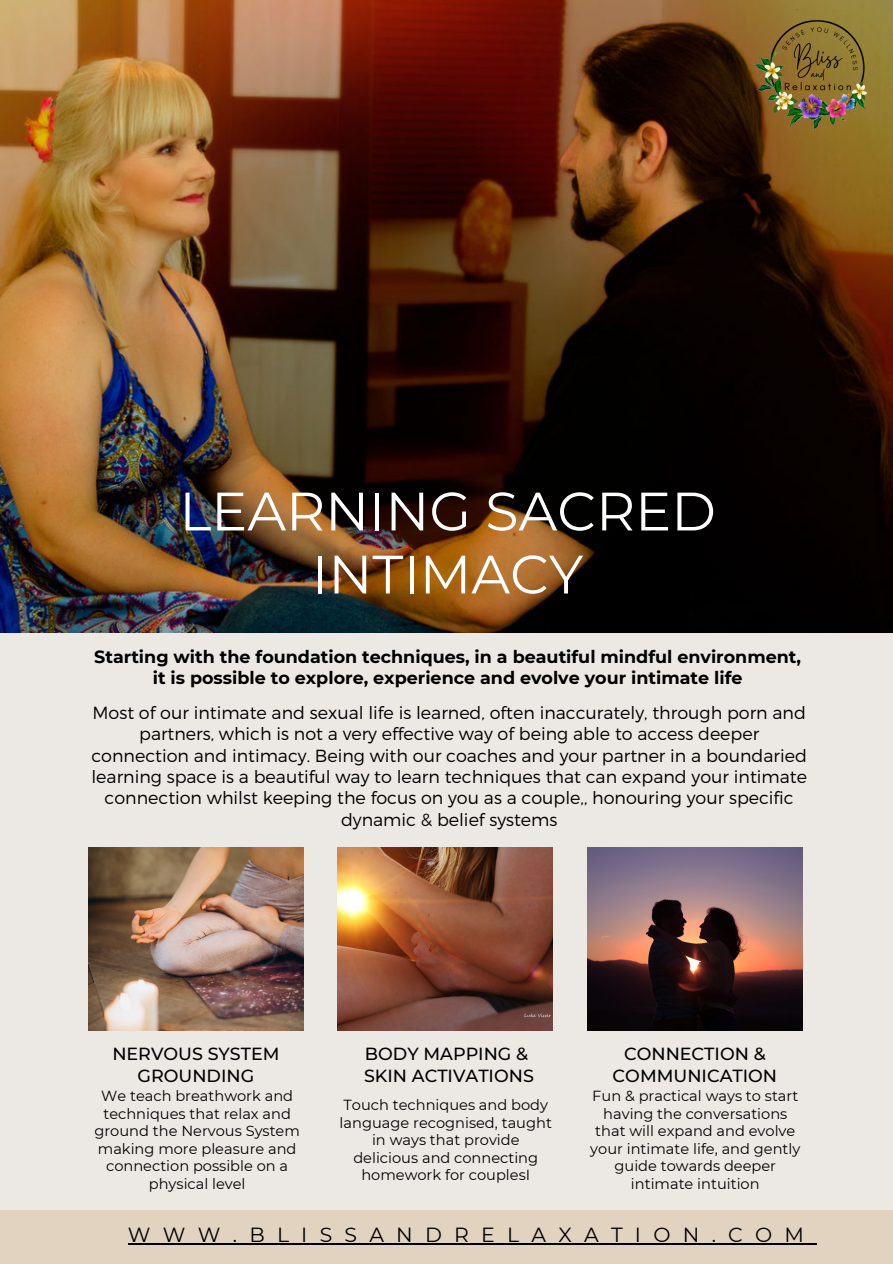
<style>
.page{position:relative;width:893px;height:1264px;background:#fff}
.page>*{position:absolute;margin:0;border:0;box-sizing:border-box;transform-origin:0 0}
.t1{font:54px/63px "Montserrat";color:#fff;text-align:center}
.t2{font:20.4px "Montserrat";letter-spacing:.6em;color:#000}
.t3{font:300 17.55px/21.3px "Montserrat";color:#000;text-align:center}
.t4{font:700 17.55px/21.3px "Montserrat";color:#000;text-align:center}
.t5{font:500 17.55px/21.9px "Montserrat";color:#000;text-align:center}
.t6{font:14.55px/17.5px "Montserrat";color:#000;text-align:center}
</style>
<div class="page">
<div style="left:0;top:0;width:892px;height:1263px;background:#ece9e4"></div>
<img style="left:0;top:0;width:892px;height:632px">
<img style="left:88px;top:847px;width:215px;height:182px">
<img style="left:338px;top:847px;width:215px;height:182px">
<img style="left:587px;top:847px;width:215px;height:182px">
<div style="left:0;top:1209px;width:892px;height:54px;background:#e2d3c0"></div>
<img style="left:753px;top:9px;width:125px;height:125px">
<hr style="left:128px;top:1242px;width:688px;height:2px;background:#000">
<p class="t1" style="left:179px;top:479px;width:538px">LEARNING SACRED<br>INTIMACY</p>
<p class="t4" style="left:94px;top:646px;width:708px">Starting with the foundation techniques, in a beautiful mindful environment, it is possible to explore, experience and evolve your intimate life</p>
<p class="t3" style="left:91px;top:701px;width:717px">Most of our intimate and sexual life is learned, often inaccurately, through porn and partners, which is not a very effective way of being able to access deeper connection and intimacy. Being with our coaches and your partner in a boundaried learning space is a beautiful way to learn techniques that can expand your intimate connection whilst keeping the focus on you as a couple,, honouring your specific dynamic &amp; belief systems</p>
<p class="t5" style="left:112px;top:1042px;width:169px">NERVOUS SYSTEM<br>GROUNDING</p>
<p class="t5" style="left:365px;top:1042px;width:165px">BODY MAPPING &amp;</p>
<p class="t5" style="left:364px;top:1064px;width:171px">SKIN ACTIVATIONS</p>
<p class="t5" style="left:612px;top:1042px;width:166px">CONNECTION &amp;<br>COMMUNICATION</p>
<p class="t6" style="left:94px;top:1086px;width:207px">We teach breathwork and techniques that relax and ground the Nervous System making more pleasure and connection possible on a physical level</p>
<p class="t6" style="left:339px;top:1096px;width:214px">Touch techniques and body language recognised, taught in ways that provide delicious and connecting homework for couplesI</p>
<p class="t6" style="left:590px;top:1086px;width:211px">Fun &amp; practical ways to start having the conversations that will expand and evolve your intimate life, and gently guide towards deeper intimate intuition</p>
<p class="t2" style="left:128px;top:1222px;width:677px">WWW.BLISSANDRELAXATION.COM</p>
</div>
